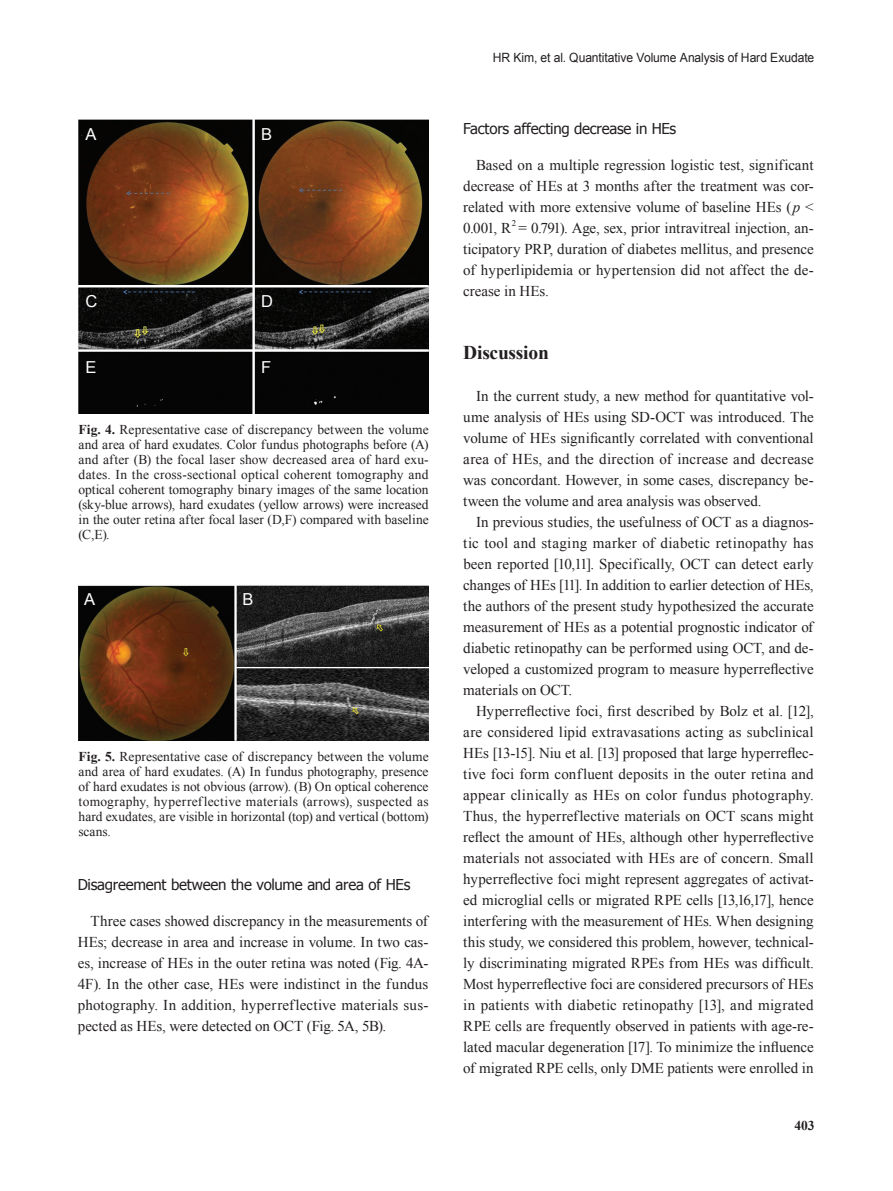
<style>
.page{position:relative;width:893px;height:1191px;background:#fff}
.page>*{position:absolute;margin:0;border:0;box-sizing:border-box;transform-origin:0 0}
.제목1{font:700 19.5px "Times New Roman";letter-spacing:-.01em;color:#231f20}
.그림_AB{font:16.5px "Arial";color:#fff}
.본문{font:15px/21px "Times New Roman";color:#231f20;text-align:justify}
.제목2{font:15px "Tahoma";letter-spacing:-.015em;color:#231f20}
.Fig_설명{font:13.5px/15px "Times New Roman";letter-spacing:-.005em;color:#231f20;text-align:justify}
.t1{font:700 13.5px "Times New Roman";color:#231f20}
.t2{font:12.75px "Arial";letter-spacing:-.005em;color:#231f20;scale:.95 1}
.본문-2{font:8.7px "Times New Roman";color:#231f20}
.s1{font-weight:700}
.s2{font-style:italic}
</style>
<div class="page">
<img style="left:79px;top:119px;width:350px;height:294px">
<hr style="left:252px;top:119px;width:3px;height:297px;background:#fff">
<hr style="left:78px;top:285px;width:351px;height:2px;background:#fff">
<hr style="left:78px;top:349px;width:351px;height:2px;background:#fff">
<img style="left:79px;top:585px;width:350px;height:155px">
<hr style="left:234px;top:585px;width:3px;height:155px;background:#fff">
<hr style="left:237px;top:667px;width:192px;height:1px;background:#fff">
<p class="그림_AB" style="left:86px;top:123px;width:13px">A</p>
<p class="그림_AB" style="left:261px;top:123px;width:13px">B</p>
<p class="그림_AB" style="left:86px;top:290px;width:13px">C</p>
<p class="그림_AB" style="left:261px;top:290px;width:13px">D</p>
<p class="그림_AB" style="left:86px;top:356px;width:13px">E</p>
<p class="그림_AB" style="left:261px;top:356px;width:12px">F</p>
<p class="Fig_설명" style="left:79px;top:421px;width:352px"><span class="s1">Fig. 4.</span> Representative case of discrepancy between the volume and area of hard exudates. Color fundus photographs before (A) and after (B) the focal laser show decreased area of hard exu&shy;dates. In the cross-sectional optical coherent tomography and optical coherent tomography binary images of the same location (sky-blue arrows), hard exudates (yellow arrows) were increased in the outer retina after focal laser (D,F) compared with baseline (C,E).</p>
<p class="그림_AB" style="left:84px;top:589px;width:13px">A</p>
<p class="그림_AB" style="left:242px;top:589px;width:13px">B</p>
<p class="Fig_설명" style="left:79px;top:749px;width:352px"><span class="s1">Fig. 5.</span> Representative case of discrepancy between the volume and area of hard exudates. (A) In fundus photography, presence of hard exudates is not obvious (arrow). (B) On optical coherence tomography, hyperreflective materials (arrows), suspected as hard exudates, are visible in horizontal (top) and vertical (bottom) scans.</p>
<p class="제목2" style="left:78px;top:874px;width:334px">Disagreement between the volume and area of HEs</p>
<p class="본문" style="left:78px;top:910px;width:352px;text-indent:13px">Three cases showed discrepancy in the measurements of HEs; decrease in area and increase in volume. In two cas&shy;es, increase of HEs in the outer retina was noted (Fig. 4A-4F). In the other case, HEs were indistinct in the fundus photography. In addition, hyperreflective materials sus&shy;pected as HEs, were detected on OCT (Fig. 5A, 5B).</p>
<p class="t2" style="left:493px;top:49px;width:340px">HR Kim, et al. Quantitative Volume Analysis of Hard Exudate</p>
<p class="제목2" style="left:463px;top:118px;width:215px">Factors affecting decrease in HEs</p>
<p class="본문" style="left:463px;top:154px;width:352px;text-indent:13px">Based on a multiple regression logistic test, significant decrease of HEs at 3 months after the treatment was cor&shy;related with more extensive volume of baseline HEs (<span class="s2">p</span> &lt; 0.001, R</p>
<p class="본문-2" style="left:512px;top:217px;width:6px">2</p>
<p class="본문" style="left:463px;top:217px;width:352px;text-indent:55px">= 0.791). Age, sex, prior intravitreal injection, an&shy;ticipatory PRP, duration of diabetes mellitus, and presence of hyperlipidemia or hypertension did not affect the de&shy;crease in HEs.</p>
<p class="제목1" style="left:463px;top:338px;width:87px">Discussion</p>
<p class="본문" style="left:463px;top:385px;width:352px;text-indent:13px">In the current study, a new method for quantitative vol&shy;ume analysis of HEs using SD-OCT was introduced. The volume of HEs significantly correlated with conventional area of HEs, and the direction of increase and decrease was concordant. However, in some cases, discrepancy be&shy;tween the volume and area analysis was observed.</p>
<p class="본문" style="left:463px;top:511px;width:352px;text-indent:13px">In previous studies, the usefulness of OCT as a diagnos&shy;tic tool and staging marker of diabetic retinopathy has been reported [10,11]. Specifically, OCT can detect early changes of HEs [11]. In addition to earlier detection of HEs, the authors of the present study hypothesized the accurate measurement of HEs as a potential prognostic indicator of diabetic retinopathy can be performed using OCT, and de&shy;veloped a customized program to measure hyperreflective materials on OCT.</p>
<p class="본문" style="left:463px;top:700px;width:352px;text-indent:13px">Hyperreflective foci, first described by Bolz et al. [12], are considered lipid extravasations acting as subclinical HEs [13-15]. Niu et al. [13] proposed that large hyperreflec&shy;tive foci form confluent deposits in the outer retina and appear clinically as HEs on color fundus photography.<br>Thus, the hyperreflective materials on OCT scans might reflect the amount of HEs, although other hyperreflective materials not associated with HEs are of concern. Small hyperreflective foci might represent aggregates of activat&shy;ed microglial cells or migrated RPE cells [13,16,17], hence interfering with the measurement of HEs. When designing this study, we considered this problem, however, technical&shy;ly discriminating migrated RPEs from HEs was difficult.<br>Most hyperreflective foci are considered precursors of HEs in patients with diabetic retinopathy [13], and migrated RPE cells are frequently observed in patients with age-re&shy;lated macular degeneration [17]. To minimize the influence of migrated RPE cells, only DME patients were enrolled in</p>
<p class="t1" style="left:794px;top:1116px;width:22px">403</p>
</div>
